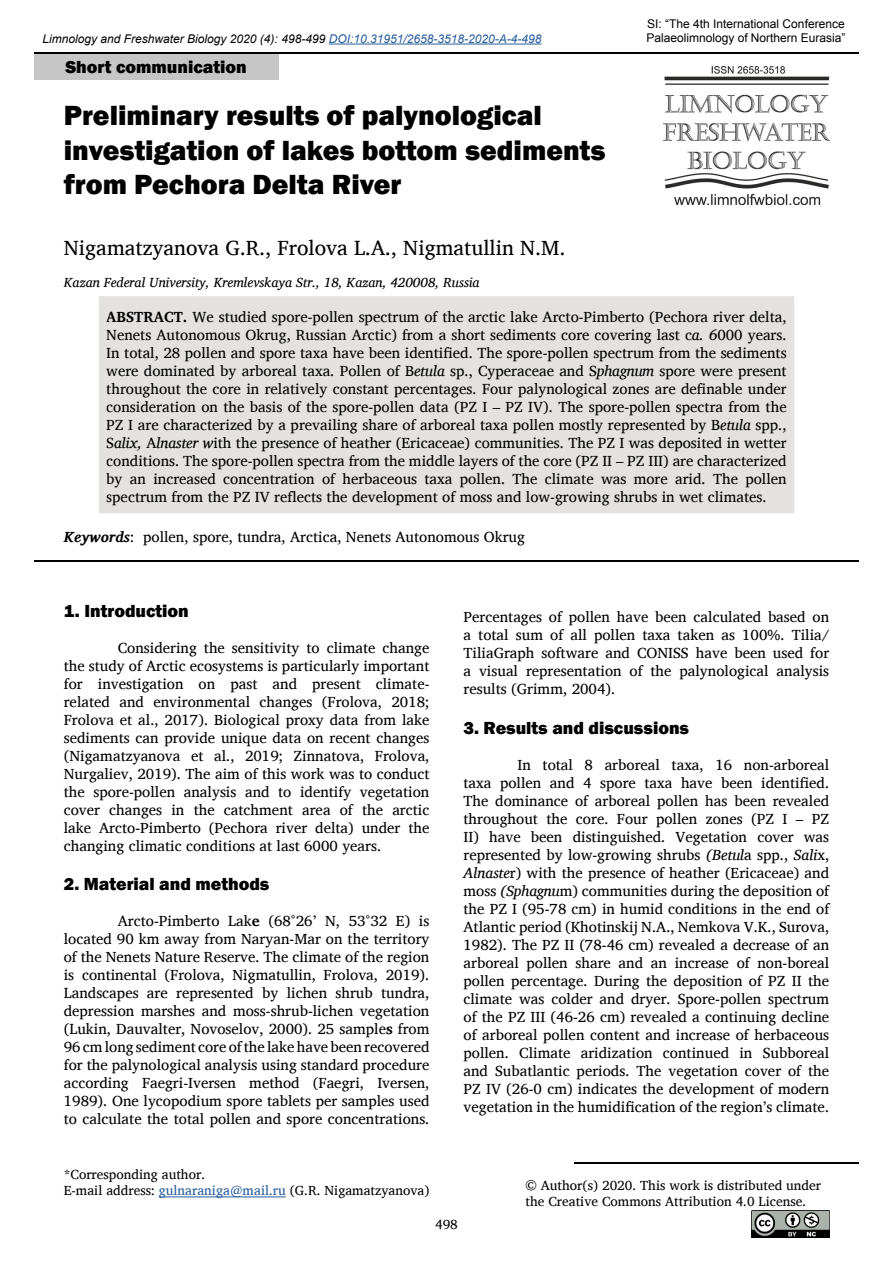
<style>
.page{position:relative;width:893px;height:1263px;background:#fff}
.page>*{position:absolute;margin:0;border:0;box-sizing:border-box;transform-origin:0 0}
.header_article{font:800 28.5px/34.2px "Franklin Gothic";color:#000}
.Autors{font:21px "Charis SIL";color:#000}
.t1{font:800 18px "Franklin Gothic";color:#000}
.t2{font:15px/18px "Charis SIL";color:#000;text-align:justify}
.small_regular{font:13.5px "Charis SIL";color:#000}
.Instituts{font:italic 13.5px "Charis SIL";color:#000}
.t3{font:italic 12px "Arial";color:#000}
.t4{font:12px/14.4px "Arial";color:#000}
.s1{color:#275b9b}
.s2{font-weight:700}
.s3{font-style:italic}
.s4{font-weight:700;font-style:italic}
</style>
<div class="page">
<hr style="left:34px;top:52px;width:825px;height:2px;background:#000">
<hr style="left:329px;top:44px;width:213px;height:1px;background:#275b9b">
<img style="left:663px;top:67px;width:166px;height:138px">
<div style="left:34px;top:54px;width:244px;height:26px;background:#c6c6c6"></div>
<img style="left:751px;top:1210px;width:78px;height:27px">
<hr style="left:574px;top:1162px;width:285px;height:1px;background:#000">
<hr style="left:159px;top:1196px;width:127px;height:1px;background:#275b9b">
<div style="left:99px;top:296px;width:695px;height:218px;background:#e3e2e1"></div>
<hr style="left:34px;top:560px;width:825px;height:1px;background:#000">
<p class="t3" style="left:43px;top:31px;width:500px">Limnology and Freshwater Biology 2020 (4): 498-499 <span class="s1">DOI:10.31951/2658-3518-2020-A-4-498</span></p>
<p class="t1" style="left:65px;top:55px;width:183px">Short communication</p>
<p class="header_article" style="left:64px;top:99px;width:543px">Preliminary results of palynological investigation of lakes bottom sediments from Pechora Delta River</p>
<p class="Autors" style="left:64px;top:236px;width:503px">Nigamatzyanova G.R., Frolova L.A., Nigmatullin N.M.</p>
<p class="Instituts" style="left:64px;top:275px;width:417px">Kazan Federal University, Kremlevskaya Str., 18, Kazan, 420008, Russia</p>
<p class="t4" style="left:646px;top:17px;width:201px">SI: “The 4th International Conference<br>Palaeolimnology of Northern Eurasia”</p>
<p class="t2" style="left:106px;top:307px;width:682px"><span class="s2">ABSTRACT.</span> We studied spore-pollen spectrum of the arctic lake Arcto-Pimberto (Pechora river delta, Nenets Autonomous Okrug, Russian Arctic) from a short sediments core covering last c<span class="s3">a. 6</span>000 years.<br>In total, 28 pollen and spore taxa have been identified. The spore-pollen spectrum from the sediments were dominated by arboreal taxa. Pollen of B<span class="s3">etula</span> sp., Cyperaceae and S<span class="s3">phagnum</span> spore were present throughout the core in relatively constant percentages. Four palynological zones are definable under consideration on the basis of the spore-pollen data (PZ I – PZ IV). The spore-pollen spectra from the PZ I are characterized by a prevailing share of arboreal taxa pollen mostly represented by B<span class="s3">etula</span> spp., S<span class="s3">alix,</span> A<span class="s3">lnaster w</span>ith the presence of heather (Ericaceae) communities. The PZ I was deposited in wetter conditions. The spore-pollen spectra from the middle layers of the core (PZ II – PZ III) are characterized by an increased concentration of herbaceous taxa pollen. The climate was more arid. The pollen spectrum from the PZ IV reflects the development of moss and low-growing shrubs in wet climates.</p>
<p class="t2" style="left:64px;top:528px;width:463px"><span class="s4">Keywords</span>: pollen, spore, tundra, Arctica, Nenets Autonomous Okrug</p>
<p class="t1" style="left:64px;top:599px;width:127px">1. Introduction</p>
<p class="t2" style="left:64px;top:638px;width:367px;text-indent:54px">Considering the sensitivity to climate change the study of Arctic ecosystems is particularly important for investigation on past and present climate&shy;related and environmental changes (Frolova, 2018; Frolova et al., 2017). Biological proxy data from lake sediments can provide unique data on recent changes (Nigamatzyanova et al., 2019; Zinnatova, Frolova, Nurgaliev, 2019). The aim of this work was to conduct the spore-pollen analysis and to identify vegetation cover changes in the catchment area of the arctic lake Arcto-Pimberto (Pechora river delta) under the changing climatic conditions at last 6000 years.</p>
<p class="t1" style="left:64px;top:872px;width:207px">2. Material and methods</p>
<p class="t2" style="left:64px;top:912px;width:367px;text-indent:54px">Arcto-Pimberto Lak<span class="s2">e</span> (68°26’ N, 53°32 E) is located 90 km away from Naryan-Mar on the territory of the Nenets Nature Reserve. The climate of the region is continental (Frolova, Nigmatullin, Frolova, 2019).<br>Landscapes are represented by lichen shrub tundra, depression marshes and moss-shrub-lichen vegetation (Lukin, Dauvalter, Novoselov, 2000). 25 sample<span class="s2">s</span> from 96 cm long sediment core of the lake have been recovered for the palynological analysis using standard procedure according Faegri-Iversen method (Faegri, Iversen, 1989). One lycopodium spore tablets per samples used to calculate the total pollen and spore concentrations.</p>
<p class="small_regular" style="left:64px;top:1166px;width:143px">*Corresponding author.</p>
<p class="small_regular" style="left:64px;top:1182px;width:367px">E-mail address: <span class="s1">gulnaraniga@mail.ru</span> (G.R. Nigamatzyanova)</p>
<p class="t2" style="left:463px;top:608px;width:367px">Percentages of pollen have been calculated based on a total sum of all pollen taxa taken as 100%. Tilia/ TiliaGraph software and CONISS have been used for a visual representation of the palynological analysis results (Grimm, 2004).</p>
<p class="t1" style="left:463px;top:716px;width:227px">3. Results and discussions</p>
<p class="t2" style="left:463px;top:755px;width:367px;text-indent:54px">In total 8 arboreal taxa, 16 non-arboreal taxa pollen and 4 spore taxa have been identified.<br>The dominance of arboreal pollen has been revealed throughout the core. Four pollen zones (PZ I – PZ II) have been distinguished. Vegetation cover was represented by low-growing shrubs <span class="s3">(Betul</span>a spp., <span class="s3">Sali</span>x, <span class="s3">Alnaste</span>r) with the presence of heather (Ericaceae) and moss <span class="s3">(Sphagnu</span>m) communities during the deposition of the PZ I (95-78 cm) in humid conditions in the end of Atlantic period (Khotinskij N.A., Nemkova V.K., Surova, 1982). The PZ II (78-46 cm) revealed a decrease of an arboreal pollen share and an increase of non-boreal pollen percentage. During the deposition of PZ II the climate was colder and dryer. Spore-pollen spectrum of the PZ III (46-26 cm) revealed a continuing decline of arboreal pollen content and increase of herbaceous pollen. Climate aridization continued in Subboreal and Subatlantic periods. The vegetation cover of the PZ IV (26-0 cm) indicates the development of modern vegetation in the humidification of the region’s climate.</p>
<p class="small_regular" style="left:526px;top:1177px;width:297px">© Author(s) 2020. This work is distributed under</p>
<p class="small_regular" style="left:526px;top:1193px;width:282px">the Creative Commons Attribution 4.0 License.</p>
<p class="small_regular" style="left:435px;top:1216px;width:24px">498</p>
</div>
